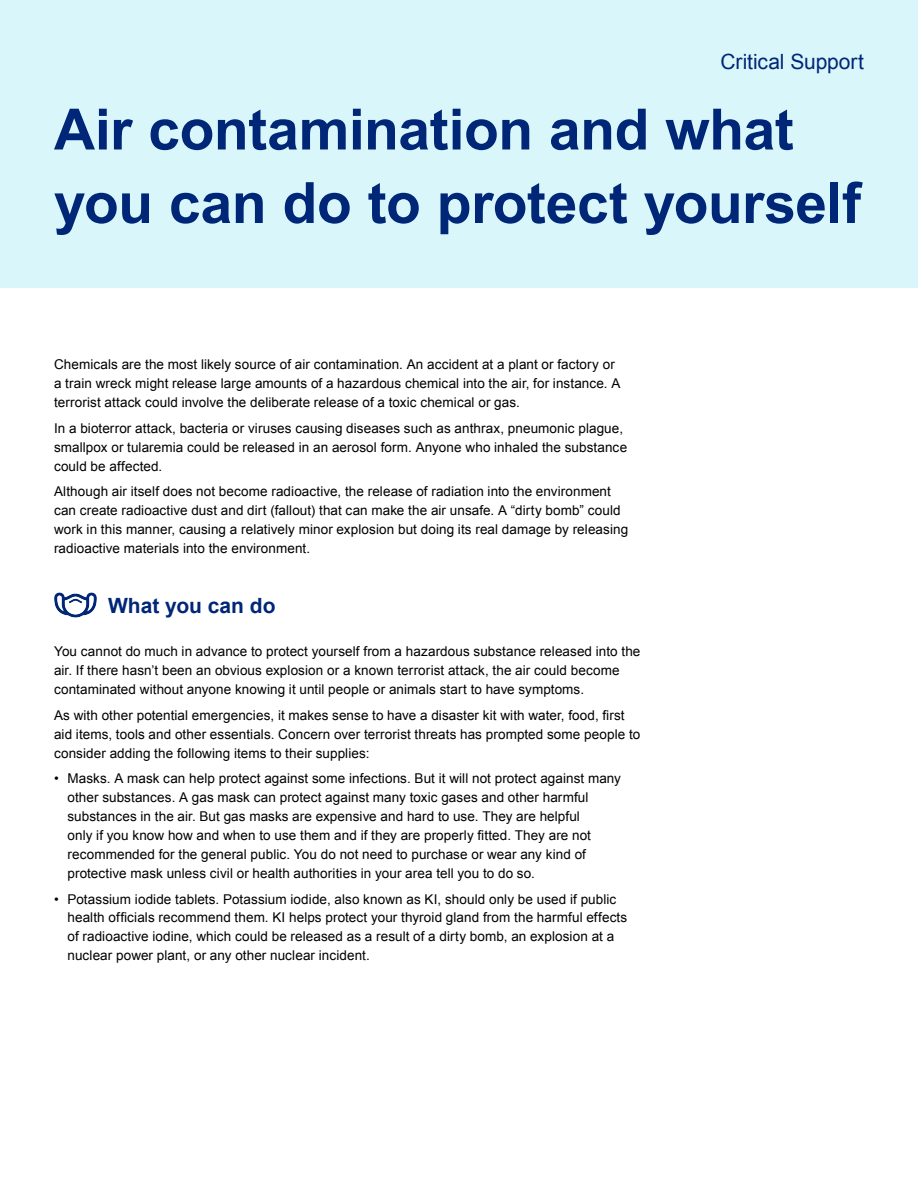
<style>
.page{position:relative;width:918px;height:1188px;background:#fff}
.page>*{position:absolute;margin:0;border:0;box-sizing:border-box;transform-origin:0 0}
.Headline{font:700 57px/73.5px "Arial";letter-spacing:-.01em;color:#002677}
.Product_label_-_Right_aligned{font:21px "Arial";letter-spacing:-.005em;color:#002677}
.Subhead{font:700 21px "Arial";color:#002677}
.Arial-Body{font:13.5px/18.9px "Arial";letter-spacing:.005em;color:#000}
</style>
<div class="page">
<div style="left:0;top:0;width:918px;height:287px;background:#d9f6fa"></div>
<img style="left:54px;top:592px;width:43px;height:26px">
<p class="Product_label_-_Right_aligned" style="left:721px;top:48px;width:145px">Critical Support</p>
<p class="Headline" style="left:54px;top:95px;width:809px">Air contamination and what you can do to protect yourself</p>
<p class="Arial-Body" style="left:54px;top:355px;width:568px">Chemicals are the most likely source of air contamination. An accident at a plant or factory or a train wreck might release large amounts of a hazardous chemical into the air, for instance. A terrorist attack could involve the deliberate release of a toxic chemical or gas.</p>
<p class="Arial-Body" style="left:54px;top:419px;width:575px">In a bioterror attack, bacteria or viruses causing diseases such as anthrax, pneumonic plague, smallpox or tularemia could be released in an aerosol form. Anyone who inhaled the substance could be affected.</p>
<p class="Arial-Body" style="left:54px;top:482px;width:576px">Although air itself does not become radioactive, the release of radiation into the environment can create radioactive dust and dirt (fallout) that can make the air unsafe. A “dirty bomb” could work in this manner, causing a relatively minor explosion but doing its real damage by releasing radioactive materials into the environment.</p>
<p class="Subhead" style="left:108px;top:591px;width:169px">What you can do</p>
<p class="Arial-Body" style="left:54px;top:642px;width:588px">You cannot do much in advance to protect yourself from a hazardous substance released into the air. If there hasn’t been an obvious explosion or a known terrorist attack, the air could become contaminated without anyone knowing it until people or animals start to have symptoms.</p>
<p class="Arial-Body" style="left:54px;top:706px;width:588px">As with other potential emergencies, it makes sense to have a disaster kit with water, food, first aid items, tools and other essentials. Concern over terrorist threats has prompted some people to consider adding the following items to their supplies:</p>
<p class="Arial-Body" style="left:68px;top:769px;width:555px;text-indent:-14px">• Masks. A mask can help protect against some infections. But it will not protect against many other substances. A gas mask can protect against many toxic gases and other harmful substances in the air. But gas masks are expensive and hard to use. They are helpful<br>only if you know how and when to use them and if they are properly fitted. They are not recommended for the general public. You do not need to purchase or wear any kind of protective mask unless civil or health authorities in your area tell you to do so.</p>
<p class="Arial-Body" style="left:68px;top:889px;width:561px;text-indent:-14px">• Potassium iodide tablets. Potassium iodide, also known as KI, should only be used if public health officials recommend them. KI helps protect your thyroid gland from the harmful effects of radioactive iodine, which could be released as a result of a dirty bomb, an explosion at a nuclear power plant, or any other nuclear incident.</p>
</div>
